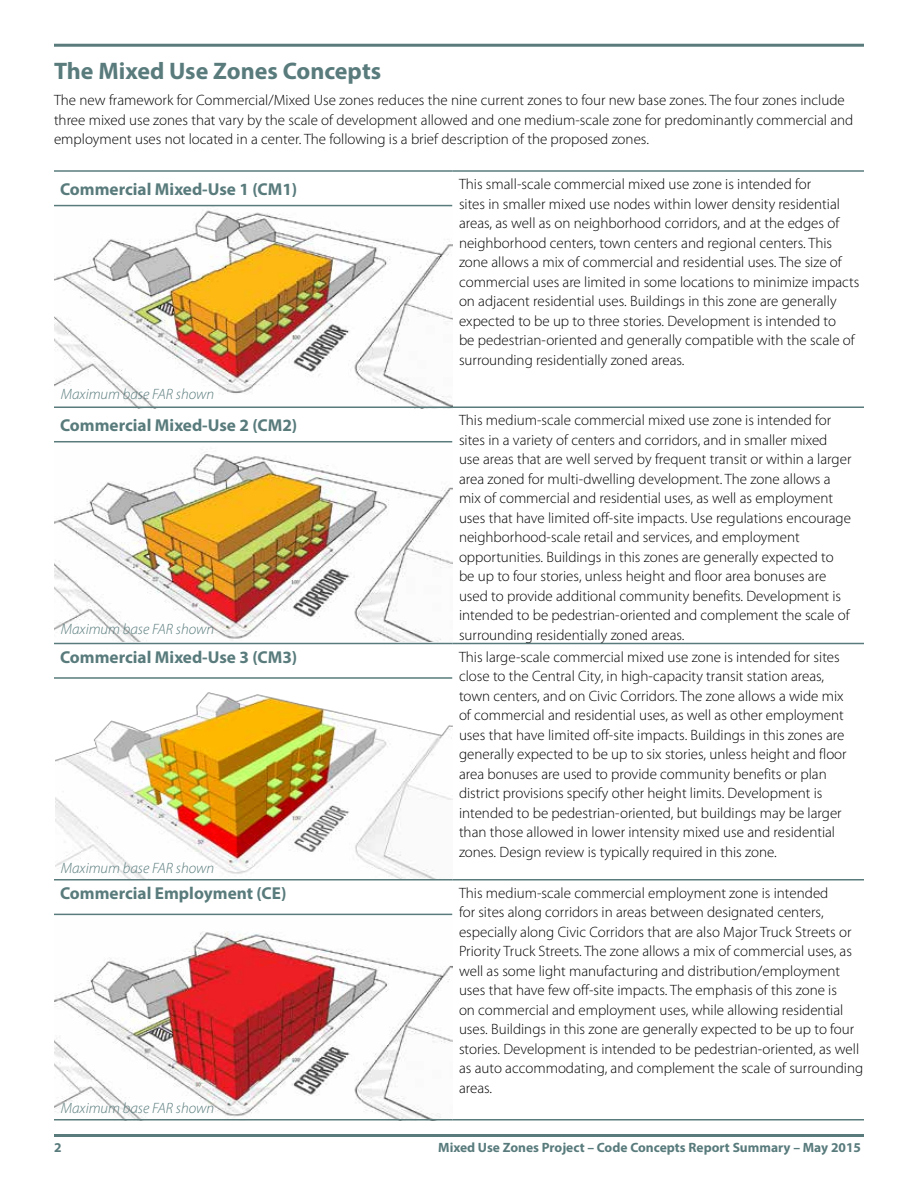
<style>
.page{position:relative;width:918px;height:1188px;background:#fff}
.page>*{position:absolute;margin:0;border:0;box-sizing:border-box;transform-origin:0 0}
.t1{font:700 24px "Myriad Pro";color:#597b7c}
.t2{font:700 17.25px "Myriad Pro";color:#597b7c}
.t3{font:300 15px/19.5px "Myriad Pro";color:#000}
.t4{font:italic 300 15px "Myriad Pro";color:#597b7c}
.t5{font:700 13.5px "Myriad Pro";color:#597b7c}
</style>
<div class="page">
<hr style="left:54px;top:44px;width:810px;height:3px;background:#597b7c">
<hr style="left:54px;top:1134px;width:810px;height:3px;background:#597b7c">
<img style="left:54px;top:206px;width:398px;height:200px">
<img style="left:54px;top:442px;width:398px;height:200px">
<img style="left:56px;top:692px;width:396px;height:187px">
<img style="left:54px;top:931px;width:398px;height:188px">
<hr style="left:54px;top:170px;width:398px;height:2px;background:#597b7c">
<hr style="left:452px;top:170px;width:412px;height:2px;background:#597b7c">
<hr style="left:54px;top:205px;width:398px;height:1px;background:#597b7c">
<hr style="left:54px;top:406px;width:398px;height:2px;background:#597b7c">
<hr style="left:452px;top:406px;width:412px;height:2px;background:#597b7c">
<hr style="left:54px;top:441px;width:398px;height:1px;background:#597b7c">
<hr style="left:54px;top:643px;width:398px;height:1px;background:#597b7c">
<hr style="left:452px;top:643px;width:412px;height:1px;background:#597b7c">
<hr style="left:54px;top:677px;width:398px;height:2px;background:#597b7c">
<hr style="left:54px;top:879px;width:398px;height:1px;background:#597b7c">
<hr style="left:54px;top:914px;width:398px;height:1px;background:#597b7c">
<hr style="left:54px;top:1119px;width:398px;height:1px;background:#597b7c">
<hr style="left:452px;top:879px;width:412px;height:1px;background:#597b7c">
<hr style="left:452px;top:1119px;width:412px;height:1px;background:#597b7c">
<h1 class="t1" style="left:54px;top:55px;width:329px">The Mixed Use Zones Concepts</h1>
<p class="t3" style="left:54px;top:90px;width:801px">The new framework for Commercial/Mixed Use zones reduces the nine current zones to four new base zones. The four zones include three mixed use zones that vary by the scale of development allowed and one medium-scale zone for predominantly commercial and employment uses not located in a center. The following is a brief description of the proposed zones.</p>
<p class="t2" style="left:60px;top:178px;width:239px">Commercial Mixed-Use 1 (CM1)</p>
<p class="t3" style="left:459px;top:174px;width:402px">This small-scale commercial mixed use zone is intended for<br>sites in smaller mixed use nodes within lower density residential areas, as well as on neighborhood corridors, and at the edges of neighborhood centers, town centers and regional centers. This zone allows a mix of commercial and residential uses. The size of commercial uses are limited in some locations to minimize impacts on adjacent residential uses. Buildings in this zone are generally expected to be up to three stories. Development is intended to<br>be pedestrian-oriented and generally compatible with the scale of surrounding residentially zoned areas.</p>
<p class="t4" style="left:61px;top:385px;width:155px">Maximum base FAR shown</p>
<p class="t2" style="left:60px;top:414px;width:239px">Commercial Mixed-Use 2 (CM2)</p>
<p class="t3" style="left:459px;top:410px;width:394px">This medium-scale commercial mixed use zone is intended for sites in a variety of centers and corridors, and in smaller mixed use areas that are well served by frequent transit or within a larger area zoned for multi-dwelling development. The zone allows a mix of commercial and residential uses, as well as employment uses that have limited off-site impacts. Use regulations encourage neighborhood-scale retail and services, and employment opportunities. Buildings in this zones are generally expected to be up to four stories, unless height and floor area bonuses are used to provide additional community benefits. Development is intended to be pedestrian-oriented and complement the scale of surrounding residentially zoned areas.</p>
<p class="t2" style="left:60px;top:646px;width:239px">Commercial Mixed-Use 3 (CM3)</p>
<p class="t3" style="left:459px;top:647px;width:389px">This large-scale commercial mixed use zone is intended for sites close to the Central City, in high-capacity transit station areas, town centers, and on Civic Corridors. The zone allows a wide mix of commercial and residential uses, as well as other employment uses that have limited off-site impacts. Buildings in this zones are generally expected to be up to six stories, unless height and floor area bonuses are used to provide community benefits or plan district provisions specify other height limits. Development is intended to be pedestrian-oriented, but buildings may be larger than those allowed in lower intensity mixed use and residential zones. Design review is typically required in this zone.</p>
<p class="t2" style="left:60px;top:882px;width:228px">Commercial Employment (CE)</p>
<p class="t3" style="left:459px;top:883px;width:406px">This medium-scale commercial employment zone is intended<br>for sites along corridors in areas between designated centers, especially along Civic Corridors that are also Major Truck Streets or Priority Truck Streets. The zone allows a mix of commercial uses, as well as some light manufacturing and distribution/employment uses that have few off-site impacts. The emphasis of this zone is<br>on commercial and employment uses, while allowing residential uses. Buildings in this zone are generally expected to be up to four stories. Development is intended to be pedestrian-oriented, as well as auto accommodating, and complement the scale of surrounding areas.</p>
<p class="t4" style="left:61px;top:620px;width:155px">Maximum base FAR shown</p>
<p class="t4" style="left:61px;top:859px;width:155px">Maximum base FAR shown</p>
<p class="t4" style="left:61px;top:1099px;width:155px">Maximum base FAR shown</p>
<p class="t5" style="left:54px;top:1138px;width:9px">2</p>
<p class="t5" style="left:438px;top:1138px;width:424px">Mixed Use Zones Project – Code Concepts Report Summary – May 2015</p>
</div>
